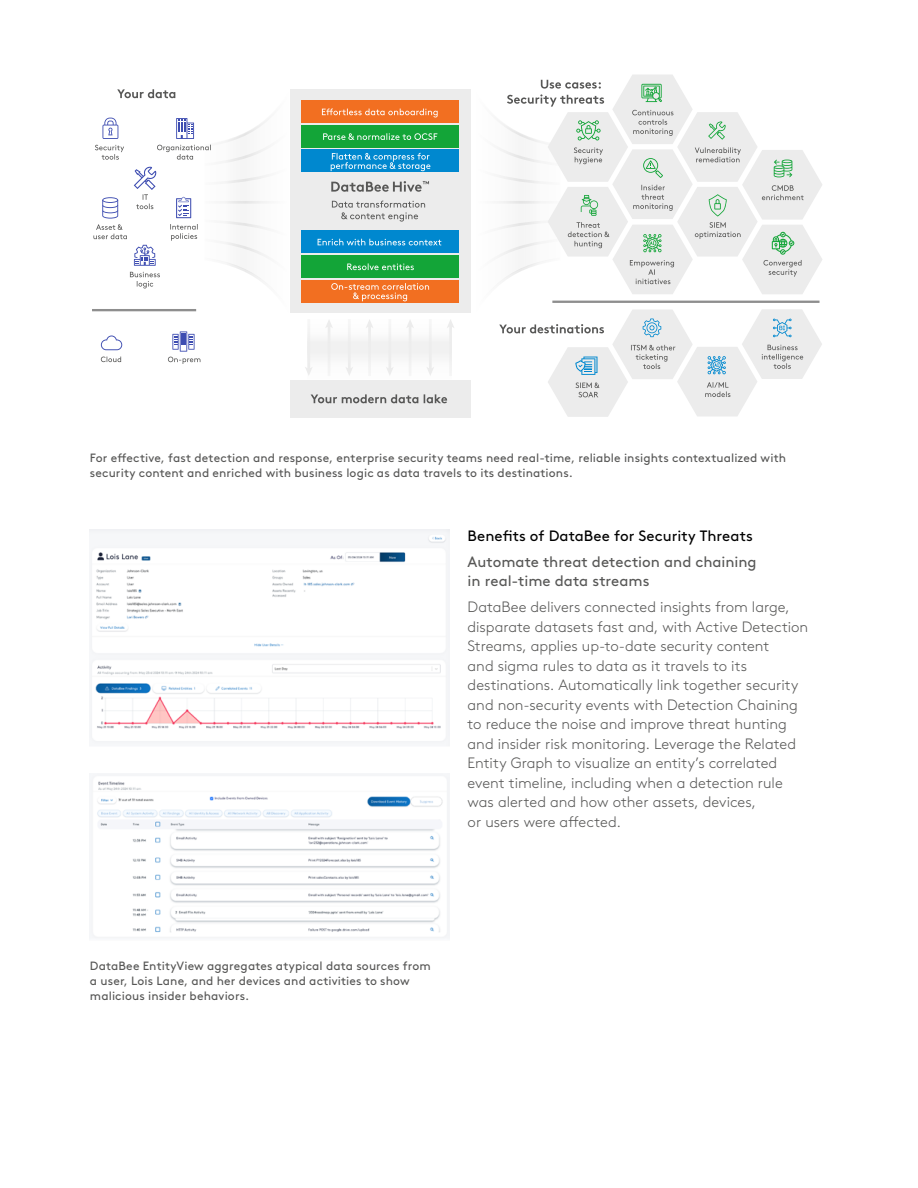
<style>
.page{position:relative;width:918px;height:1188px;background:#fff}
.page>*{position:absolute;margin:0;border:0;box-sizing:border-box;transform-origin:0 0}
.t1{font:300 15px/19.5px "Brown Std";color:#575756}
.t2{font:15px/19.5px "Brown Std Regular Alt";color:#575756}
.t3{font:15px "Brown Std Regular Alt";color:#000}
.Chart_legend_copy{font:12px/15px "Brown Std";letter-spacing:.01em;color:#575756}
</style>
<div class="page">
<hr style="left:92px;top:309px;width:104px;height:2px;background:#8e8e8e">
<svg style="left:93px;top:75px;width:729px;height:342px"></svg>
<img style="left:90px;top:530px;width:360px;height:216px">
<img style="left:91px;top:774px;width:359px;height:164px">
<p class="Chart_legend_copy" style="left:90px;top:451px;width:698px">For effective, fast detection and response, enterprise security teams need real-time, reliable insights contextualized with security content and enriched with business logic as data travels to its destinations.</p>
<p class="t3" style="left:468px;top:527px;width:287px">Benefits of DataBee for Security Threats</p>
<p class="t2" style="left:468px;top:552px;width:291px">Automate threat detection and chaining in real-time data streams</p>
<p class="t1" style="left:468px;top:598px;width:342px">DataBee delivers connected insights from large, disparate datasets fast and, with Active Detection Streams, applies up-to-date security content<br>and sigma rules to data as it travels to its destinations. Automatically link together security and non-security events with Detection Chaining to reduce the noise and improve threat hunting and insider risk monitoring. Leverage the Related Entity Graph to visualize an entity’s correlated event timeline, including when a detection rule was alerted and how other assets, devices,<br>or users were affected.</p>
<p class="Chart_legend_copy" style="left:90px;top:958px;width:342px">DataBee EntityView aggregates atypical data sources from a user, Lois Lane, and her devices and activities to show malicious insider behaviors.</p>
</div>
